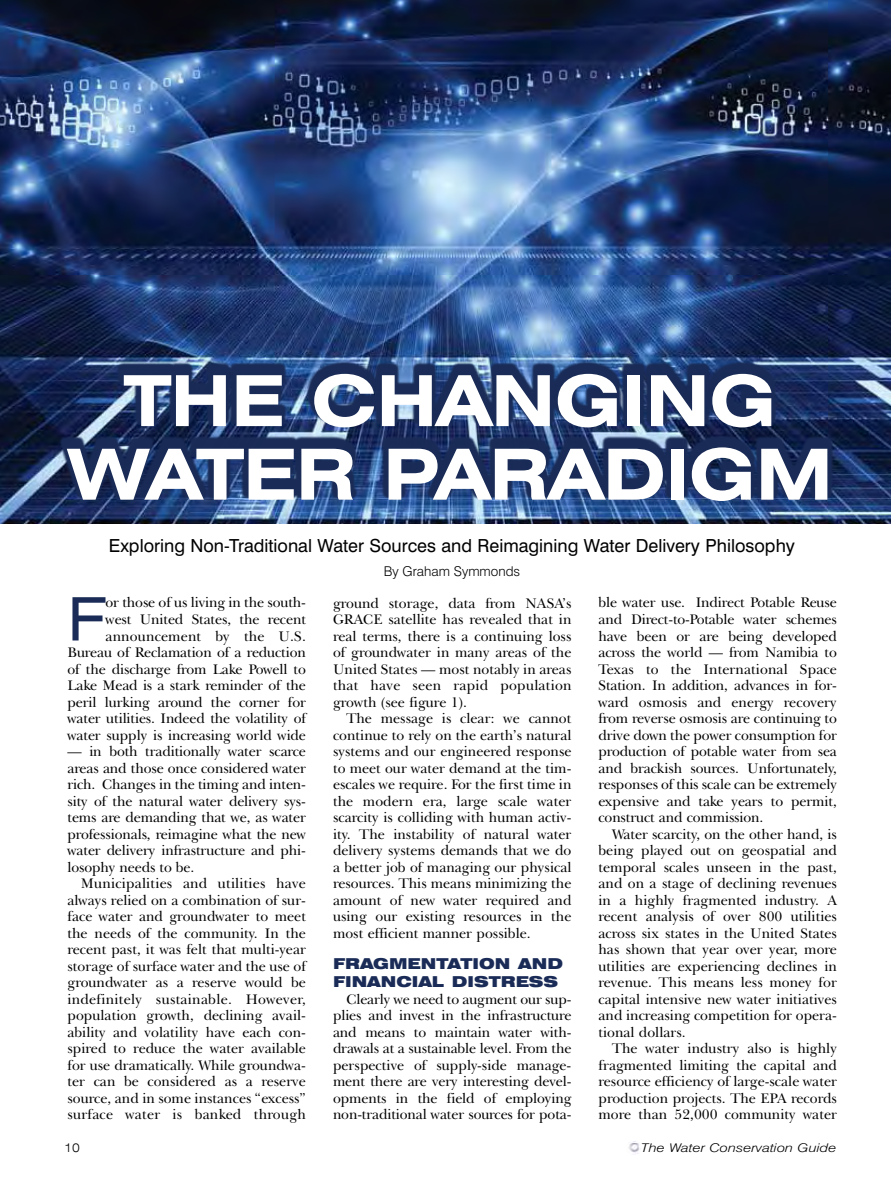
<style>
.page{position:relative;width:891px;height:1202px;background:#fff}
.page>*{position:absolute;margin:0;border:0;box-sizing:border-box;transform-origin:0 0}
.t1{font:700 expanded 70.5px/73.5px "Swiss 721 BT";letter-spacing:-.01em;color:#fff;text-align:center}
.t2{font:expanded 60px "Swiss 721 BT";color:#192b56}
.t3{font:18px "Swiss 721 BT";color:#000}
.t4{font:900 expanded 15px/18px "Swiss 721 BT";color:#192b56}
.t5{font:14.25px/16.5px "New Baskerville IT Cby BT";letter-spacing:-.01em;color:#000;text-align:justify}
.t6{font:300 13.5px "Swiss 721 BT";color:#000}
.t7{font:italic 300 12px "Swiss 721 BT";color:#000;scale:1.25 1}
.t8{font:300 expanded 12px "Swiss 721 BT";color:#000}
</style>
<div class="page">
<img style="left:627px;top:1140px;width:14px;height:15px;border-radius:8px">
<img style="left:0;top:0;width:891px;height:523px">
<svg style="left:59px;top:361px;width:774px;height:139px;background:#223764"></svg>
<h1 class="t1" style="left:68px;top:364px;width:767px">THE CHANGING<br>WATER PARADIGM</h1>
<p class="t3" style="left:109px;top:534px;width:688px">Exploring Non-Traditional Water Sources and Reimagining Water Delivery Philosophy</p>
<p class="t6" style="left:384px;top:563px;width:138px">By Graham Symmonds</p>
<h2 class="t2" style="left:68px;top:583px;width:40px">F</h2>
<p class="t5" style="left:67px;top:594px;width:240px;text-align:right">or those of us living in the south-<br>west United States, the recent announcement by the U.S.<br>Bureau of Reclamation of a reduction of the discharge from Lake Powell to Lake Mead is a stark reminder of the peril lurking around the corner for water utilities. Indeed the volatility of water supply is increasing world wide</p>
<p class="t5" style="left:67px;top:743px;width:240px">— in both traditionally water scarce areas and those once considered water rich. Changes in the timing and inten&shy;sity of the natural water delivery sys&shy;tems are demanding that we, as water professionals, reimagine what the new water delivery infrastructure and phi&shy;losophy needs to be.</p>
<p class="t5" style="left:67px;top:875px;width:240px;text-indent:13px">Municipalities and utilities have always relied on a combination of sur&shy;face water and groundwater to meet the needs of the community. In the recent past, it was felt that multi-year storage of surface water and the use of groundwater as a reserve would be indefinitely sustainable. However, population growth, declining avail&shy;ability and volatility have each con&shy;spired to reduce the water available for use dramatically. While groundwa&shy;ter can be considered as a reserve source, and in some instances “excess” surface water is banked through</p>
<p class="t5" style="left:333px;top:594px;width:240px">ground storage, data from NASA’s GRACE satellite has revealed that in real terms, there is a continuing loss of groundwater in many areas of the United States — most notably in areas that have seen rapid population growth (see figure 1).</p>
<p class="t5" style="left:333px;top:710px;width:240px;text-indent:13px">The message is clear: we cannot continue to rely on the earth’s natural systems and our engineered response to meet our water demand at the tim&shy;escales we require. For the first time in the modern era, large scale water scarcity is colliding with human activ&shy;ity. The instability of natural water delivery systems demands that we do a better job of managing our physical resources. This means minimizing the amount of new water required and using our existing resources in the most efficient manner possible.</p>
<p class="t4" style="left:333px;top:954px;width:231px">FRAGMENTATION AND<br>FINANCIAL DISTRESS</p>
<p class="t5" style="left:333px;top:990px;width:240px;text-indent:13px">Clearly we need to augment our sup&shy;plies and invest in the infrastructure and means to maintain water with&shy;drawals at a sustainable level. From the perspective of supply-side manage&shy;ment there are very interesting devel&shy;opments in the field of employing non-traditional water sources for pota-</p>
<p class="t5" style="left:599px;top:594px;width:240px">ble water use. Indirect Potable Reuse and Direct-to-Potable water schemes have been or are being developed across the world — from Namibia to Texas to the International Space Station. In addition, advances in for&shy;ward osmosis and energy recovery from reverse osmosis are continuing to drive down the power consumption for production of potable water from sea and brackish sources. Unfortunately, responses of this scale can be extremely expensive and take years to permit, construct and commission.</p>
<p class="t5" style="left:599px;top:825px;width:240px;text-indent:13px">Water scarcity, on the other hand, is being played out on geospatial and temporal scales unseen in the past, and on a stage of declining revenues in a highly fragmented industry. A recent analysis of over 800 utilities across six states in the United States has shown that year over year, more utilities are experiencing declines in revenue. This means less money for capital intensive new water initiatives and increasing competition for opera&shy;tional dollars.</p>
<p class="t5" style="left:599px;top:1040px;width:240px;text-indent:13px">The water industry also is highly fragmented limiting the capital and resource efficiency of large-scale water production projects. The EPA records more than 52,000 community water</p>
<p class="t8" style="left:64px;top:1140px;width:17px">10</p>
<p class="t7" style="left:641px;top:1140px;width:158px">The Water Conservation Guide</p>
</div>
